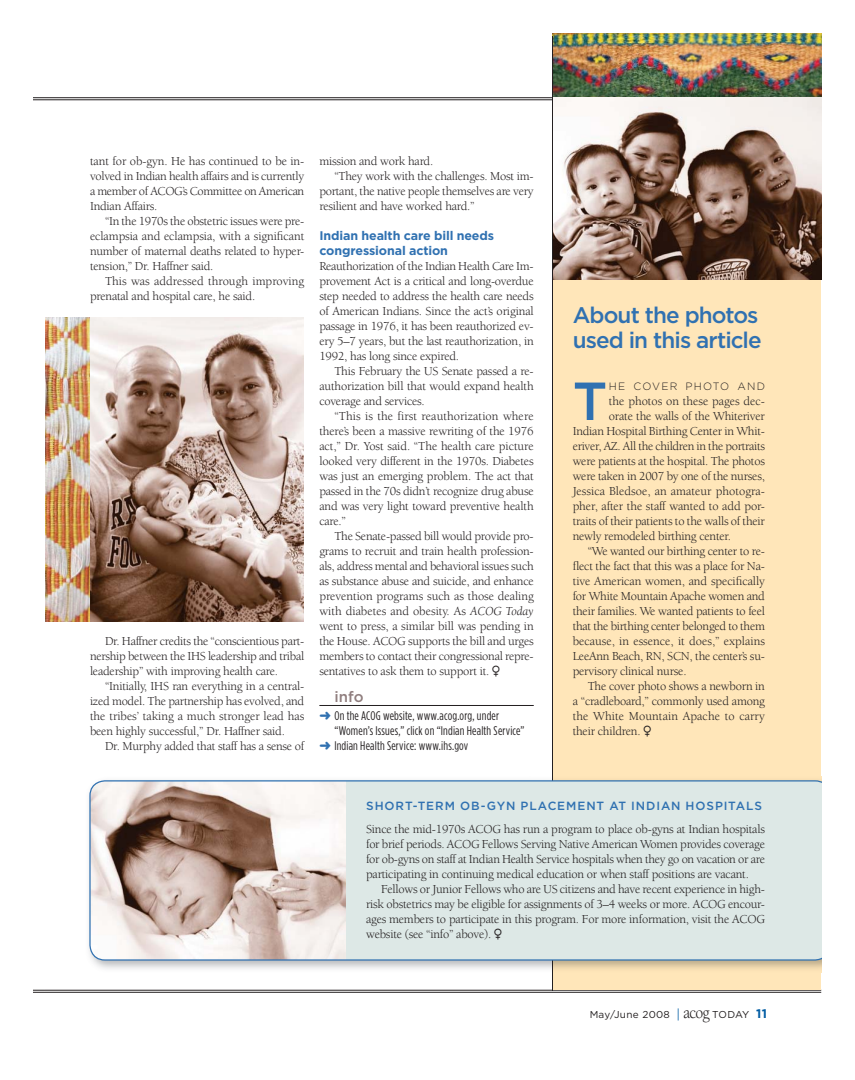
<style>
.page{position:relative;width:855px;height:1080px;background:#fff}
.page>*{position:absolute;margin:0;border:0;box-sizing:border-box;transform-origin:0 0}
.t1{font:500 53.5px "Gotham";color:#3071b1}
.t2{font:500 22.5px/25px "Gotham";letter-spacing:-.04em;color:#3071b1}
.t3{font:500 15px "Gotham";color:#907e7e}
.t4{font:12.5px/15px "Berkeley";letter-spacing:-.02em;color:#231f20;text-align:justify}
.t5{font:12.5px "Gotham Condensed";letter-spacing:.015em;color:#231f20}
.t6{font:12.5px "Berkeley";color:#231f20}
.t7{font:700 12.5px/15px "Gotham";letter-spacing:-.01em;color:#3071b1}
.t8{font:12.5px "Berkeley";letter-spacing:.005em;color:#231f20}
.t9{font:500 11.88px "Gotham";letter-spacing:.075em;color:#3071b1}
.t10{font:300 10.62px "Gotham";letter-spacing:.115em;color:#231f20}
.t11{font:10px "Gotham";letter-spacing:.03em;color:#231f20}
.s1{font-style:italic}
.s2{font-family:"Zeal"}
.s3{color:#3071b1}
.s4{font-family:"Berkeley";font-size:15px;color:#005ca3}
.s5{font-family:"Berkeley";font-size:17.5px}
.s6{font-weight:700;font-size:12.5px;color:#005ca3}
</style>
<div class="page">
<svg style="left:34px;top:98px;width:11px;height:3px"></svg>
<svg style="left:34px;top:990px;width:11px;height:3px"></svg>
<hr style="left:45px;top:98px;width:776px;height:1px;background:#231f20">
<hr style="left:45px;top:100px;width:776px;height:1px;background:#231f20">
<hr style="left:45px;top:990px;width:776px;height:1px;background:#231f20">
<hr style="left:45px;top:992px;width:776px;height:1px;background:#231f20">
<hr style="left:319px;top:705px;width:215px;height:1px;background:#231f20">
<img style="left:45px;top:318px;width:259px;height:303px">
<div style="left:552px;top:34px;width:269px;height:956px;background:#ffe6b9"></div>
<img style="left:552px;top:34px;width:269px;height:64px">
<img style="left:553px;top:98px;width:268px;height:182px">
<hr style="left:552px;top:36px;width:1px;height:954px;background:#231f20">
<svg style="left:89px;top:780px;width:732px;height:181px"></svg>
<p class="t4" style="left:90px;top:155px;width:216px">tant for ob-gyn. He has continued to be in&shy;volved in Indian health affairs and is currently a member of ACOG’s Committee on American Indian Affairs.</p>
<p class="t4" style="left:90px;top:215px;width:216px;text-indent:15px">“In the 1970s the obstetric issues were pre&shy;eclampsia and eclampsia, with a significant number of maternal deaths related to hyper&shy;tension,” Dr. Haffner said.</p>
<p class="t4" style="left:90px;top:275px;width:216px;text-indent:15px">This was addressed through improving prenatal and hospital care, he said.</p>
<p class="t4" style="left:90px;top:635px;width:216px;text-indent:15px">Dr. Haffner credits the “conscientious part&shy;nership between the IHS leadership and tribal leadership” with improving health care.</p>
<p class="t4" style="left:90px;top:680px;width:216px;text-indent:15px">“Initially, IHS ran everything in a central&shy;ized model. The partnership has evolved, and the tribes’ taking a much stronger lead has been highly successful,” Dr. Haffner said.</p>
<p class="t4" style="left:105px;top:740px;width:201px">Dr. Murphy added that staff has a sense of</p>
<p class="t4" style="left:319px;top:155px;width:115px">mission and work hard.</p>
<p class="t4" style="left:334px;top:170px;width:201px">“They work with the challenges. Most im-</p>
<p class="t4" style="left:319px;top:185px;width:216px">portant, the native people themselves are very</p>
<p class="t4" style="left:319px;top:200px;width:157px">resilient and have worked hard.”</p>
<p class="t7" style="left:319px;top:229px;width:176px">Indian health care bill needs congressional action</p>
<p class="t4" style="left:319px;top:260px;width:216px">Reauthorization of the Indian Health Care Im&shy;provement Act is a critical and long-overdue step needed to address the health care needs of American Indians. Since the act’s original passage in 1976, it has been reauthorized ev&shy;ery 5–7 years, but the last reauthorization, in 1992, has long since expired.</p>
<p class="t4" style="left:319px;top:365px;width:216px;text-indent:15px">This February the US Senate passed a re&shy;authorization bill that would expand health coverage and services.</p>
<p class="t4" style="left:319px;top:410px;width:216px;text-indent:15px">“This is the first reauthorization where there’s been a massive rewriting of the 1976 act,” Dr. Yost said. “The health care picture looked very different in the 1970s. Diabetes was just an emerging problem. The act that passed in the 70s didn’t recognize drug abuse and was very light toward preventive health care.”</p>
<p class="t4" style="left:319px;top:530px;width:216px;text-indent:15px">The Senate-passed bill would provide pro&shy;grams to recruit and train health profession&shy;als, address mental and behavioral issues such as substance abuse and suicide, and enhance prevention programs such as those dealing with diabetes and obesity. As <span class="s1">ACOG Today </span>went to press, a similar bill was pending in the House. ACOG supports the bill and urges members to contact their congressional repre&shy;sentatives to ask them to support it. <span class="s2">™</span></p>
<p class="t3" style="left:334px;top:691px;width:31px">info</p>
<p class="t5" style="left:319px;top:711px;width:181px"><span class="s3">➜</span> On the ACOG website, www.acog.org, under</p>
<p class="t5" style="left:334px;top:726px;width:192px">“Women’s Issues,” click on “Indian Health Service”</p>
<p class="t5" style="left:319px;top:741px;width:150px"><span class="s3">➜</span> Indian Health Service: www.ihs.gov</p>
<h2 class="t2" style="left:573px;top:304px;width:190px">About the photos used in this article</h2>
<h1 class="t1" style="left:573px;top:381px;width:36px">T</h1>
<p class="t10" style="left:609px;top:382px;width:158px">HE COVER PHOTO AND</p>
<p class="t4" style="left:609px;top:395px;width:158px">the photos on these pages dec-</p>
<p class="t4" style="left:609px;top:410px;width:158px">orate the walls of the Whiteriver</p>
<p class="t4" style="left:573px;top:425px;width:194px">Indian Hospital Birthing Center in Whit-</p>
<p class="t4" style="left:573px;top:440px;width:194px">eriver, AZ. All the children in the portraits</p>
<p class="t4" style="left:573px;top:455px;width:194px">were patients at the hospital. The photos</p>
<p class="t4" style="left:573px;top:470px;width:194px">were taken in 2007 by one of the nurses,</p>
<p class="t6" style="left:573px;top:486px;width:194px">Jessica Bledsoe, an amateur photogra-</p>
<p class="t4" style="left:573px;top:500px;width:194px">pher, after the staff wanted to add por-</p>
<p class="t4" style="left:573px;top:515px;width:194px">traits of their patients to the walls of their</p>
<p class="t4" style="left:573px;top:530px;width:160px">newly remodeled birthing center.</p>
<p class="t4" style="left:588px;top:545px;width:179px">“We wanted our birthing center to re-</p>
<p class="t4" style="left:573px;top:560px;width:194px">flect the fact that this was a place for Na-</p>
<p class="t4" style="left:573px;top:575px;width:194px">tive American women, and specifically</p>
<p class="t4" style="left:573px;top:590px;width:194px">for White Mountain Apache women and</p>
<p class="t4" style="left:573px;top:605px;width:194px">their families. We wanted patients to feel</p>
<p class="t4" style="left:573px;top:620px;width:194px">that the birthing center belonged to them</p>
<p class="t6" style="left:573px;top:636px;width:194px">because, in essence, it does,” explains</p>
<p class="t4" style="left:573px;top:650px;width:194px">LeeAnn Beach, RN, SCN, the center’s su-</p>
<p class="t4" style="left:573px;top:665px;width:115px">pervisory clinical nurse.</p>
<p class="t4" style="left:588px;top:680px;width:179px">The cover photo shows a newborn in</p>
<p class="t4" style="left:573px;top:695px;width:194px">a “cradleboard,” commonly used among</p>
<p class="t8" style="left:573px;top:711px;width:194px">the White Mountain Apache to carry</p>
<p class="t4" style="left:573px;top:725px;width:80px">their children. <span class="s2">™</span></p>
<p class="t9" style="left:366px;top:801px;width:397px">SHORT-TERM OB-GYN PLACEMENT AT INDIAN HOSPITALS</p>
<p class="t4" style="left:366px;top:822px;width:400px">Since the mid-1970s ACOG has run a program to place ob-gyns at Indian hospitals for brief periods. ACOG Fellows Serving Native American Women provides coverage for ob-gyns on staff at Indian Health Service hospitals when they go on vacation or are participating in continuing medical education or when staff positions are vacant.</p>
<p class="t4" style="left:366px;top:882px;width:400px;text-indent:15px">Fellows or Junior Fellows who are US citizens and have recent experience in high&shy;risk obstetrics may be eligible for assignments of 3–4 weeks or more. ACOG encour&shy;ages members to participate in this program. For more information, visit the ACOG website (see “info” above). <span class="s2">™</span></p>
<p class="t11" style="left:590px;top:1011px;width:179px">May/June 2008 <span class="s4">|</span> <span class="s5">acog</span> TODAY <span class="s6">11</span></p>
</div>
